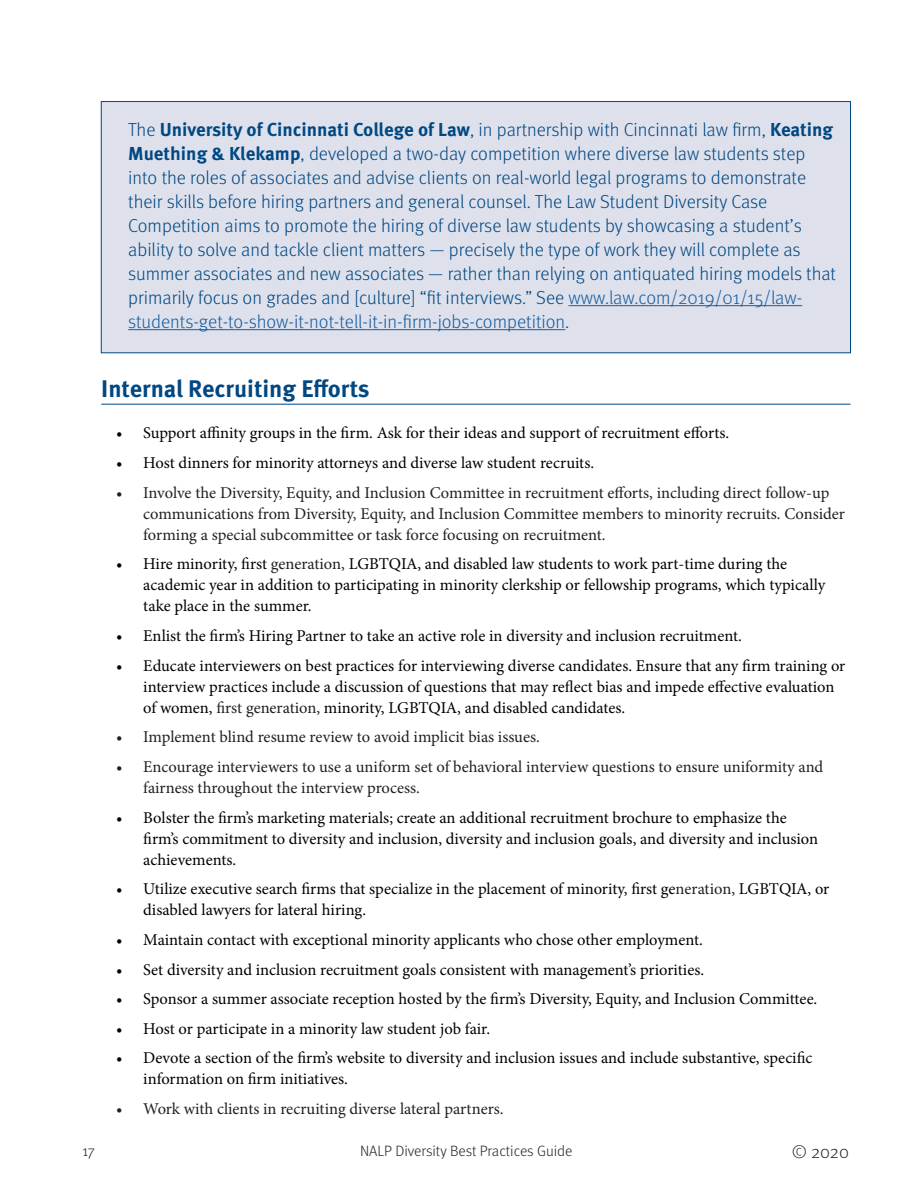
<style>
.page{position:relative;width:918px;height:1188px;background:#fff}
.page>*{position:absolute;margin:0;border:0;box-sizing:border-box;transform-origin:0 0}
.Heading_2{font:700 24px "Meta Pro";color:#014882}
.Box{font:300 18.75px/24px "Meta Pro";color:#014882}
.t1{font:300 18px "Meta Pro";color:#282526}
.t2{font:16.5px/21px "Minion Pro";color:#000}
.t3{font:16.5px/21px "Minion Pro";color:#231f20}
.t4{font:300 15px "Meta Pro";color:#282526}
.s1{font-weight:700}
.s2{color:#175d9e}
.s3{color:#231f20}
</style>
<div class="page">
<div style="left:101px;top:101px;width:750px;height:252px;background:#dee1ec;border:1px solid #014882"></div>
<hr style="left:568px;top:305px;width:234px;height:1px;background:#175d9e">
<hr style="left:128px;top:329px;width:437px;height:1px;background:#175d9e">
<hr style="left:101px;top:404px;width:749px;height:1px;background:#014882">
<p class="Box" style="left:128px;top:117px;width:709px">The <span class="s1">University of Cincinnati College of Law</span>, in partnership with Cincinnati law firm, <span class="s1">Keating Muething &amp; Klekamp</span>, developed a two-day competition where diverse law students step into the roles of associates and advise clients on real-world legal programs to demonstrate their skills before hiring partners and general counsel. The Law Student Diversity Case Competition aims to promote the hiring of diverse law students by showcasing a student’s ability to solve and tackle client matters — precisely the type of work they will complete as summer associates and new associates — rather than relying on antiquated hiring models that primarily focus on grades and [culture] “fit interviews.” See <span class="s2">www.law.com/2019/01/15/law&shy;students-get-to-show-it-not-tell-it-in-firm-jobs-competition</span>.</p>
<p class="Heading_2" style="left:101px;top:370px;width:270px">Internal Recruiting Efforts</p>
<p class="t2" style="left:116px;top:423px;width:614px">• Support affinity groups in the firm. Ask for their ideas and support of recruitment efforts.</p>
<p class="t2" style="left:116px;top:452px;width:479px">• Host dinners for minority attorneys and diverse law student recruits.</p>
<p class="t3" style="left:143px;top:482px;width:703px;text-indent:-27px">• Involve the Diversity, Equity, and Inclusion Committee in recruitment efforts, including direct follow-up communications from Diversity, Equity, and Inclusion Committee members to minority recruits. Consider forming a special subcommittee or task force focusing on recruitment.</p>
<p class="t2" style="left:143px;top:554px;width:684px;text-indent:-27px">• Hire minority, first <span class="s3">generation,</span> LGBTQIA, and disabled law students to work part-time during the academic year in addition to participating in minority clerkship or fellowship programs, which typically take place in the summer.</p>
<p class="t2" style="left:116px;top:625px;width:627px">• Enlist the firm’s Hiring Partner to take an active role in diversity and inclusion recruitment.</p>
<p class="t2" style="left:143px;top:655px;width:704px;text-indent:-27px">• Educate interviewers on best practices for interviewing diverse candidates. Ensure that any firm training or interview practices include a discussion of questions that may reflect bias and impede effective evaluation of women, <span class="s3">first generation,</span> minority, LGBTQIA, and disabled candidates.</p>
<p class="t3" style="left:116px;top:727px;width:425px">• Implement blind resume review to avoid implicit bias issues.</p>
<p class="t3" style="left:143px;top:756px;width:682px;text-indent:-27px">• Encourage interviewers to use a uniform set of behavioral interview questions to ensure uniformity and fairness throughout the interview process.</p>
<p class="t2" style="left:143px;top:807px;width:676px;text-indent:-27px">• Bolster the firm’s marketing materials; create an additional recruitment brochure to emphasize the firm’s commitment to diversity and inclusion, diversity and inclusion goals, and diversity and inclusion achievements.</p>
<p class="t2" style="left:143px;top:879px;width:688px;text-indent:-27px">• Utilize executive search firms that specialize in the placement of minority, first ge<span class="s3">neration,</span> LGBTQIA, or disabled lawyers for lateral hiring.</p>
<p class="t2" style="left:116px;top:929px;width:588px">• Maintain contact with exceptional minority applicants who chose other employment.</p>
<p class="t2" style="left:116px;top:959px;width:589px">• Set diversity and inclusion recruitment goals consistent with management’s priorities.</p>
<p class="t2" style="left:116px;top:988px;width:703px">• Sponsor a summer associate reception hosted by the firm’s Diversity, Equity, and Inclusion Committee.</p>
<p class="t2" style="left:116px;top:1018px;width:375px">• Host or participate in a minority law student job fair.</p>
<p class="t2" style="left:143px;top:1048px;width:671px;text-indent:-27px">• Devote a section of the firm’s website to diversity and inclusion issues and include substantive, specific information on firm initiatives.</p>
<p class="t3" style="left:116px;top:1098px;width:389px">• Work with clients in recruiting diverse lateral partners.</p>
<p class="t4" style="left:82px;top:1140px;width:14px">17</p>
<p class="t4" style="left:360px;top:1140px;width:214px">NALP Diversity Best Practices Guide</p>
<p class="t1" style="left:792px;top:1139px;width:59px">© 2020</p>
</div>
